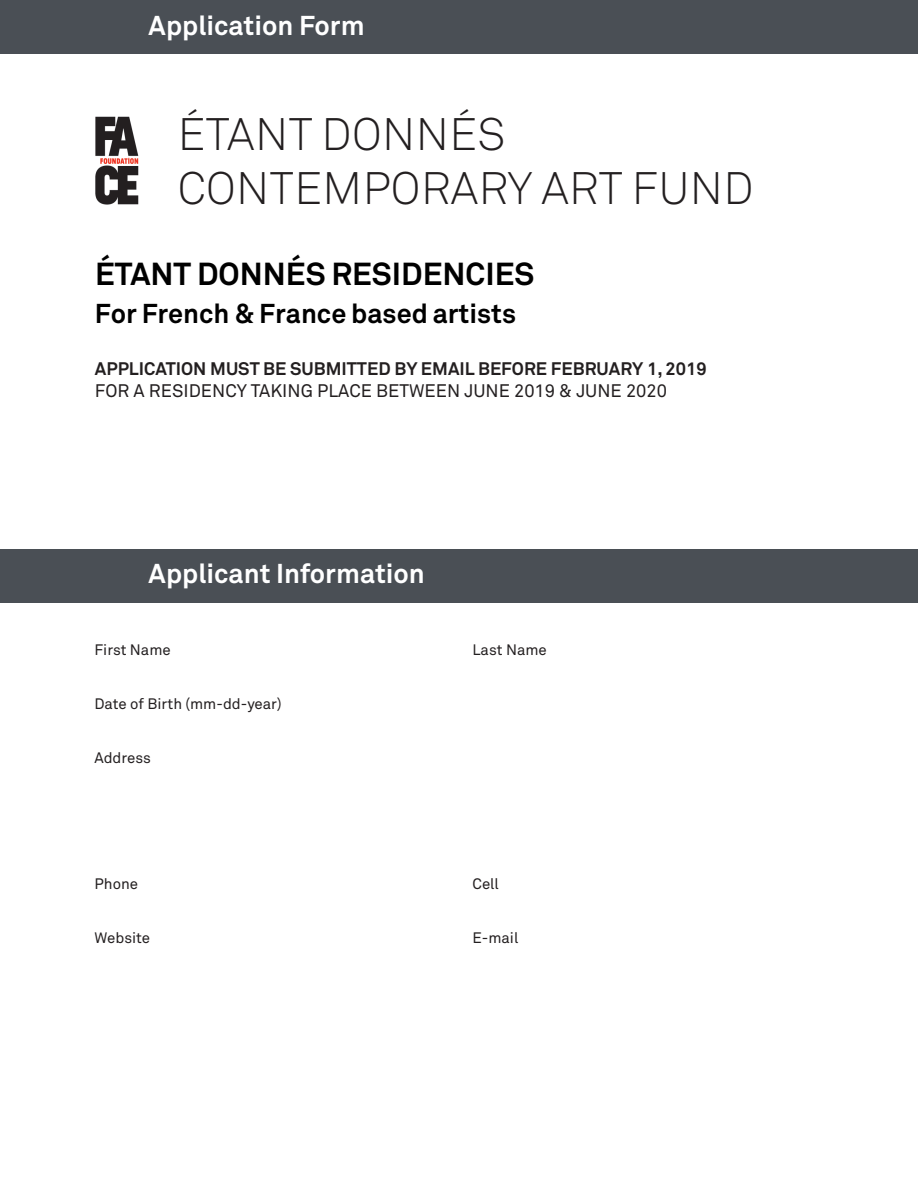
<style>
.page{position:relative;width:918px;height:1188px;background:#fff}
.page>*{position:absolute;margin:0;border:0;box-sizing:border-box;transform-origin:0 0}
.t1{font:300 45px "Akkurat Std";letter-spacing:.01em;color:#231f20}
.t2{font:700 31.5px "Akkurat Std";color:#000}
.t3{font:700 27px "Akkurat Std";color:#fff}
.t4{font:700 27px "Akkurat Std";color:#000}
.t5{font:700 18px/21.8px "Akkurat Std";color:#231f20}
.t6{font:15px "Akkurat Std";color:#231f20}
.s1{font-weight:400}
</style>
<div class="page">
<img style="left:95px;top:116px;width:44px;height:89px">
<div style="left:0;top:0;width:918px;height:54px;background:#4a4f55"></div>
<div style="left:0;top:549px;width:918px;height:54px;background:#4a4f55"></div>
<p class="t3" style="left:149px;top:9px;width:218px">Application Form</p>
<p class="t1" style="left:178px;top:108px;width:329px">ÉTANT DONNÉS</p>
<p class="t1" style="left:178px;top:162px;width:577px">CONTEMPORARY ART FUND</p>
<p class="t2" style="left:95px;top:255px;width:441px">ÉTANT DONNÉS RESIDENCIES</p>
<p class="t4" style="left:95px;top:297px;width:423px">For French &amp; France based artists</p>
<p class="t5" style="left:95px;top:358px;width:613px">APPLICATION MUST BE SUBMITTED BY EMAIL BEFORE FEBRUARY 1, 2019<br><span class="s1">FOR A RESIDENCY TAKING PLACE BETWEEN JUNE 2019 &amp; JUNE 2020</span></p>
<p class="t3" style="left:149px;top:557px;width:278px">Applicant Information</p>
<p class="t6" style="left:94px;top:641px;width:78px">First Name</p>
<p class="t6" style="left:472px;top:641px;width:76px">Last Name</p>
<p class="t6" style="left:94px;top:695px;width:189px">Date of Birth (mm-dd-year)</p>
<p class="t6" style="left:94px;top:749px;width:58px">Address</p>
<p class="t6" style="left:94px;top:875px;width:45px">Phone</p>
<p class="t6" style="left:472px;top:875px;width:28px">Cell</p>
<p class="t6" style="left:94px;top:929px;width:57px">Website</p>
<p class="t6" style="left:472px;top:929px;width:47px">E-mail</p>
</div>
